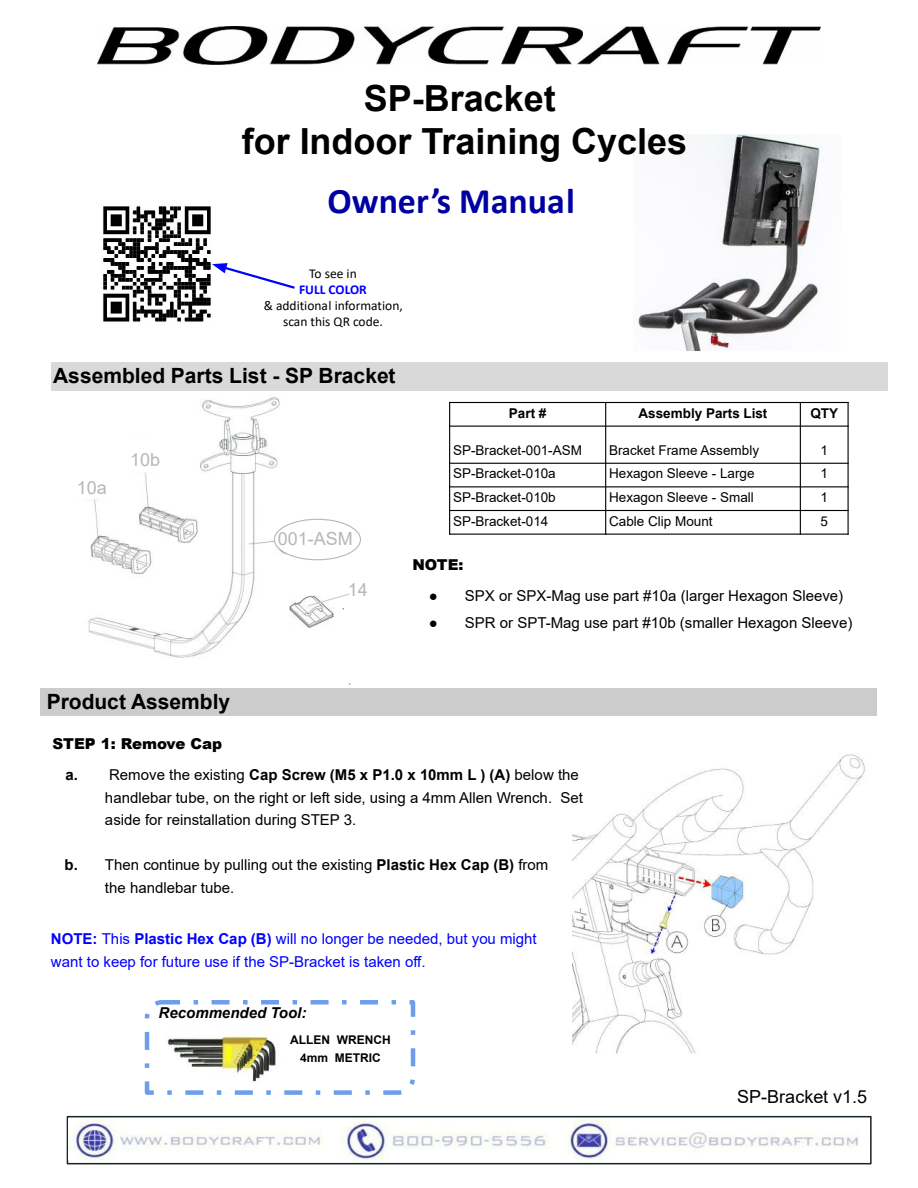
<style>
.page{position:relative;width:918px;height:1188px;background:#fff}
.page>*{position:absolute;margin:0;border:0;box-sizing:border-box;transform-origin:0 0}
.t1{font:700 36px/42.8px "Arial";color:#000;text-align:center}
.t2{font:700 36px "Calibri";color:#0000a2}
.t3{font:700 21px "Arial";color:#000}
.t4{font:18px "Arial";color:#b7b7b7}
.t5{font:18px "Arial";color:#000}
.t6{font:15px/22.5px "Arial";color:#000}
.t7{font:15px/22.8px "Arial";color:#00f}
.t8{font:700 15px/30.3px "Arial";color:#000}
.t9{font:italic 700 15px "Arial";color:#000}
.t10{font:900 15px "Arial";color:#000}
.t11{font:13.5px "Arial";color:#000}
.t12{font:13.5px/15.8px "Calibri";color:#000;text-align:center}
.t13{font:700 13.5px "Arial";color:#000}
.t14{font:700 13.5px "Calibri";color:#00f}
.t15{font:700 12px/18px "Arial";color:#000;text-align:center}
.s1{font-weight:900}
.s2{font-weight:400}
.s3{font-weight:700}
</style>
<div class="page">
<img style="left:638px;top:134px;width:185px;height:216px">
<img style="left:98px;top:26px;width:722px;height:38px">
<img style="left:85px;top:1119px;width:524px;height:42px">
<div style="left:67px;top:1116px;width:805px;height:48px;border:2px solid #17232a"></div>
<img style="left:68px;top:1119px;width:268px;height:41px">
<img style="left:563px;top:1121px;width:295px;height:38px">
<div style="left:51px;top:363px;width:836px;height:28px;background:#d9d9d9"></div>
<img style="left:103px;top:206px;width:108px;height:116px">
<img style="left:88px;top:397px;width:192px;height:261px">
<svg style="left:209px;top:262px;width:86px;height:29px"></svg>
<img style="left:573px;top:754px;width:292px;height:300px">
<div style="left:41px;top:688px;width:836px;height:28px;background:#ccc"></div>
<svg style="left:144px;top:1000px;width:272px;height:95px"></svg>
<img style="left:165px;top:1030px;width:119px;height:53px">
<svg style="left:273px;top:519px;width:88px;height:42px"></svg>
<img style="left:289px;top:597px;width:44px;height:31px">
<svg style="left:307px;top:593px;width:42px;height:16px"></svg>
<hr style="left:449px;top:402px;width:1px;height:133px;background:#000">
<hr style="left:605px;top:402px;width:1px;height:133px;background:#000">
<hr style="left:800px;top:402px;width:1px;height:133px;background:#000">
<hr style="left:848px;top:402px;width:1px;height:133px;background:#000">
<hr style="left:449px;top:402px;width:400px;height:1px;background:#000">
<hr style="left:449px;top:426px;width:400px;height:1px;background:#000">
<hr style="left:449px;top:463px;width:400px;height:1px;background:#000">
<hr style="left:449px;top:486px;width:400px;height:1px;background:#000">
<hr style="left:449px;top:510px;width:400px;height:1px;background:#000">
<hr style="left:449px;top:534px;width:400px;height:1px;background:#000">
<svg style="left:88px;top:434px;width:90px;height:66px"></svg>
<h1 class="t1" style="left:242px;top:80px;width:447px">SP-Bracket<br>for Indoor Training Cycles</h1>
<h1 class="t2" style="left:328px;top:186px;width:249px">Owner’s Manual</h1>
<p class="t12" style="left:309px;top:267px;width:49px">To see in</p>
<p class="t14" style="left:299px;top:284px;width:69px">FULL COLOR</p>
<p class="t12" style="left:264px;top:299px;width:141px">&amp; additional information, scan this QR code.</p>
<h2 class="t3" style="left:53px;top:367px;width:344px">Assembled Parts List - SP Bracket</h2>
<p class="t4" style="left:77px;top:481px;width:32px">10a</p>
<p class="t4" style="left:130px;top:453px;width:32px">10b</p>
<p class="t4" style="left:278px;top:532px;width:77px">001-ASM</p>
<p class="t4" style="left:348px;top:583px;width:22px">14</p>
<p class="t13" style="left:509px;top:408px;width:39px">Part #</p>
<p class="t13" style="left:638px;top:408px;width:130px">Assembly Parts List</p>
<p class="t13" style="left:810px;top:408px;width:29px">QTY</p>
<p class="t11" style="left:453px;top:445px;width:130px">SP-Bracket-001-ASM</p>
<p class="t11" style="left:609px;top:445px;width:152px">Bracket Frame Assembly</p>
<p class="t11" style="left:820px;top:445px;width:9px">1</p>
<p class="t11" style="left:453px;top:469px;width:104px">SP-Bracket-010a</p>
<p class="t11" style="left:609px;top:469px;width:147px">Hexagon Sleeve - Large</p>
<p class="t11" style="left:820px;top:469px;width:9px">1</p>
<p class="t11" style="left:453px;top:492px;width:104px">SP-Bracket-010b</p>
<p class="t11" style="left:609px;top:492px;width:146px">Hexagon Sleeve - Small</p>
<p class="t11" style="left:820px;top:492px;width:9px">1</p>
<p class="t11" style="left:453px;top:516px;width:97px">SP-Bracket-014</p>
<p class="t11" style="left:609px;top:516px;width:105px">Cable Clip Mount</p>
<p class="t11" style="left:820px;top:516px;width:9px">5</p>
<p class="t10" style="left:412px;top:559px;width:53px">NOTE:</p>
<p class="t6" style="left:429px;top:585px;width:416px">● SPX or SPX-Mag use part #10a (larger Hexagon Sleeve)</p>
<p class="t6" style="left:429px;top:613px;width:425px">● SPR or SPT-Mag use part #10b (smaller Hexagon Sleeve)</p>
<h2 class="t3" style="left:47px;top:693px;width:185px">Product Assembly</h2>
<p class="t8" style="left:65px;top:730px;width:515px;text-indent:-13px"><span class="s1">STEP 1: Remove Cap<br></span>a. <span class="s2">Remove the existing</span> Cap Screw (M5 x P1.0 x 10mm L ) (A) <span class="s2">below the</span></p>
<p class="t6" style="left:105px;top:787px;width:479px">handlebar tube, on the right or left side, using a 4mm Allen Wrench. Set aside for reinstallation during STEP 3.</p>
<p class="t6" style="left:105px;top:855px;width:445px;text-indent:-40px"><span class="s3">b.</span> Then continue by pulling out the existing <span class="s3">Plastic Hex Cap (B)</span> from the handlebar tube.</p>
<p class="t7" style="left:51px;top:929px;width:487px"><span class="s3">NOTE:</span> This <span class="s3">Plastic Hex Cap (B)</span> will no longer be needed, but you might want to keep for future use if the SP-Bracket is taken off.</p>
<p class="t9" style="left:159px;top:1007px;width:149px">Recommended Tool:</p>
<p class="t15" style="left:290px;top:1032px;width:102px">ALLEN WRENCH<br>4mm METRIC</p>
<p class="t5" style="left:737px;top:1090px;width:131px">SP-Bracket v1.5</p>
</div>
